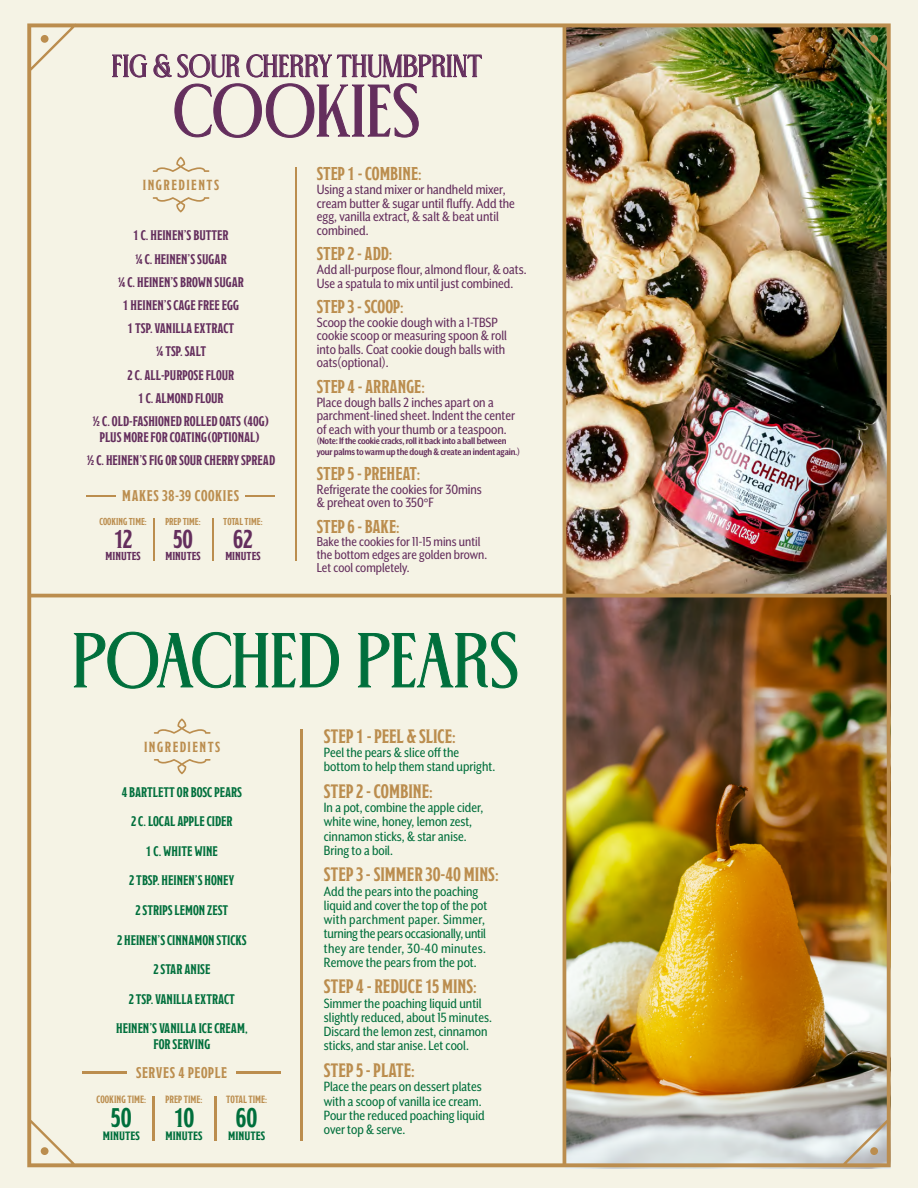
<style>
.page{position:relative;width:918px;height:1188px;background:#f5f3e5}
.page>*{position:absolute;margin:0;border:0;box-sizing:border-box;transform-origin:0 0}
.t1{font:53.4px "WT Pennifold";letter-spacing:-.025em;color:#006f3c}
.t2{font:51.15px "WT Pennifold";letter-spacing:-.015em;color:#642e5d}
.t3{font:700 27px "Modesto Condensed";color:#006f3c}
.t4{font:700 25.8px "Modesto Condensed";color:#642e5d}
.t5{font:21.75px "WT Pennifold";letter-spacing:-.015em;color:#642e5d}
.t6{font:700 19.5px "Modesto Condensed";color:#bb8d4e}
.t7{font:700 18.6px "Modesto Condensed";color:#bb8d4e}
.t8{font:15.45px/14.2px "Mr Eaves XL San Nar OT";color:#006f3c}
.t9{font:15.45px/13.6px "Mr Eaves XL San Nar OT";color:#642e5d}
.t10{font:700 15.45px "Modesto Condensed";letter-spacing:.04em;color:#bb8d4e}
.t11{font:15.15px "Modesto Condensed";color:#006f3c}
.t12{font:15px/13.2px "Mr Eaves XL San Nar OT";color:#642e5d}
.t13{font:700 14.7px "Modesto Condensed";letter-spacing:.1em;color:#bb8d4e}
.t14{font:14.4px "Modesto Condensed";color:#642e5d}
.t15{font:700 13.95px/23.2px "Modesto Condensed";color:#642e5d;text-align:center}
.t16{font:700 13.95px/29.5px "Modesto Condensed";color:#006f3c;text-align:center}
.t17{font:700 10.8px/10.5px "Mr Eaves XL San Nar OT";letter-spacing:-.02em;color:#642e5d}
.t18{font:10.5px "Modesto Condensed";color:#bb8d4e}
.t19{font:10.05px "Modesto Condensed";color:#bb8d4e}
</style>
<div class="page">
<img style="left:27px;top:23px;width:864px;height:1144px">
<div style="left:870px;top:35px;width:8px;height:8px;background:#bb8d4e;border-radius:50%"></div>
<div style="left:870px;top:1147px;width:8px;height:8px;background:#bb8d4e;border-radius:50%"></div>
<div style="left:41px;top:35px;width:8px;height:8px;background:#bb8d4e;border-radius:50%"></div>
<div style="left:41px;top:1147px;width:8px;height:8px;background:#bb8d4e;border-radius:50%"></div>
<svg style="left:153px;top:157px;width:56px;height:15px"></svg>
<svg style="left:153px;top:197px;width:56px;height:15px"></svg>
<hr style="left:295px;top:167px;width:2px;height:394px;background:#bb8d4e">
<svg style="left:111px;top:54px;width:36px;height:24px"></svg>
<svg style="left:154px;top:54px;width:328px;height:84px"></svg>
<hr style="left:153px;top:518px;width:2px;height:43px;background:#bb8d4e">
<hr style="left:212px;top:518px;width:2px;height:43px;background:#bb8d4e">
<hr style="left:86px;top:495px;width:29px;height:2px;background:#bb8d4e">
<hr style="left:246px;top:495px;width:29px;height:2px;background:#bb8d4e">
<hr style="left:30px;top:594px;width:859px;height:3px;background:#bb8d4e">
<svg style="left:154px;top:718px;width:57px;height:16px"></svg>
<svg style="left:154px;top:759px;width:57px;height:15px"></svg>
<h3 class="t5" style="left:112px;top:56px;width:372px">FIG &amp; SOUR CHERRY THUMBPRINT</h3>
<h2 class="t2" style="left:173px;top:89px;width:248px">COOKIES</h2>
<p class="t7" style="left:317px;top:165px;width:106px">STEP 1 - COMBINE:</p>
<p class="t9" style="left:317px;top:182px;width:200px">Using a stand mixer or handheld mixer, cream butter &amp; sugar until fluffy. Add the egg, vanilla extract, &amp; salt &amp; beat until combined.</p>
<p class="t7" style="left:317px;top:245px;width:77px">STEP 2 - ADD:</p>
<p class="t9" style="left:317px;top:262px;width:211px">Add all-purpose flour, almond flour, &amp; oats.<br>Use a spatula to mix until just combined.</p>
<p class="t7" style="left:317px;top:297px;width:88px">STEP 3 - SCOOP:</p>
<p class="t9" style="left:317px;top:315px;width:192px">Scoop the cookie dough with a 1-TBSP cookie scoop or measuring spoon &amp; roll into balls. Coat cookie dough balls with oats(optional).</p>
<p class="t7" style="left:317px;top:377px;width:110px">STEP 4 - ARRANGE:</p>
<p class="t9" style="left:317px;top:395px;width:200px">Place dough balls 2 inches apart on a parchment-lined sheet. Indent the center of each with your thumb or a teaspoon.</p>
<p class="t17" style="left:317px;top:436px;width:205px">(Note: If the cookie cracks, roll it back into a ball between your palms to warm up the dough &amp; create an indent again.)</p>
<p class="t7" style="left:317px;top:464px;width:105px">STEP 5 - PREHEAT:</p>
<p class="t9" style="left:317px;top:482px;width:167px">Refrigerate the cookies for 30mins &amp; preheat oven to 350°F</p>
<p class="t7" style="left:317px;top:517px;width:84px">STEP 6 - BAKE:</p>
<p class="t12" style="left:317px;top:535px;width:172px">Bake the cookies for 11-15 mins until the bottom edges are golden brown.<br>Let cool completely.</p>
<p class="t13" style="left:143px;top:178px;width:78px">INGREDIENTS</p>
<p class="t15" style="left:93px;top:224px;width:178px">1 C. HEINEN’S BUTTER<br>¼ C. HEINEN’S SUGAR<br>¼ C. HEINEN’S BROWN SUGAR<br>1 HEINEN’S CAGE FREE EGG<br>1 TSP. VANILLA EXTRACT<br>¼ TSP. SALT<br>2 C. ALL-PURPOSE FLOUR<br>1 C. ALMOND FLOUR<br>½ C. OLD-FASHIONED ROLLED OATS (40G)</p>
<p class="t15" style="left:87px;top:425px;width:190px">PLUS MORE FOR COATING(OPTIONAL)<br>½ C. HEINEN’S FIG OR SOUR CHERRY SPREAD</p>
<p class="t10" style="left:122px;top:488px;width:118px">MAKES 38-39 COOKIES</p>
<p class="t19" style="left:99px;top:517px;width:49px">COOKING TIME:</p>
<h3 class="t4" style="left:114px;top:526px;width:20px">12</h3>
<p class="t14" style="left:105px;top:548px;width:37px">minutes</p>
<p class="t19" style="left:223px;top:517px;width:41px">TOTAL TIME:</p>
<h3 class="t4" style="left:233px;top:526px;width:21px">62</h3>
<p class="t14" style="left:225px;top:548px;width:37px">minutes</p>
<p class="t19" style="left:165px;top:517px;width:37px">PREP TIME:</p>
<h3 class="t4" style="left:173px;top:526px;width:21px">50</h3>
<p class="t14" style="left:165px;top:548px;width:37px">minutes</p>
<h1 class="t1" style="left:72px;top:637px;width:448px">POACHED PEARS</h1>
<p class="t13" style="left:144px;top:740px;width:78px">INGREDIENTS</p>
<p class="t16" style="left:116px;top:777px;width:133px">4 BARTLETT OR BOSC PEARS<br>2 C. LOCAL APPLE CIDER<br>1 C. WHITE WINE<br>2 TBSP. HEINEN’S HONEY<br>2 STRIPS LEMON ZEST<br>2 HEINEN’S CINNAMON STICKS<br>2 STAR ANISE<br>2 TSP. VANILLA EXTRACT<br>HEINEN’S VANILLA ICE CREAM,</p>
<p class="t16" style="left:153px;top:1029px;width:58px">FOR SERVING</p>
<p class="t10" style="left:136px;top:1065px;width:93px">SERVES 4 PEOPLE</p>
<p class="t18" style="left:97px;top:1095px;width:51px">COOKING TIME:</p>
<h3 class="t3" style="left:111px;top:1104px;width:22px">50</h3>
<p class="t11" style="left:103px;top:1127px;width:38px">minutes</p>
<p class="t18" style="left:166px;top:1095px;width:38px">PREP TIME:</p>
<h3 class="t3" style="left:174px;top:1104px;width:22px">10</h3>
<p class="t11" style="left:166px;top:1127px;width:38px">minutes</p>
<p class="t18" style="left:226px;top:1095px;width:43px">TOTAL TIME:</p>
<h3 class="t3" style="left:236px;top:1104px;width:23px">60</h3>
<p class="t11" style="left:228px;top:1127px;width:38px">minutes</p>
<p class="t6" style="left:324px;top:726px;width:133px">STEP 1 - PEEL &amp; SLICE:</p>
<p class="t8" style="left:324px;top:745px;width:173px">Peel the pears &amp; slice off the bottom to help them stand upright.</p>
<p class="t6" style="left:324px;top:781px;width:110px">STEP 2 - COMBINE:</p>
<p class="t8" style="left:324px;top:800px;width:161px">In a pot, combine the apple cider, white wine, honey, lemon zest, cinnamon sticks, &amp; star anise.<br>Bring to a boil.</p>
<p class="t6" style="left:324px;top:865px;width:176px">STEP 3 - SIMMER 30-40 MINS:</p>
<p class="t8" style="left:324px;top:884px;width:165px">Add the pears into the poaching liquid and cover the top of the pot with parchment paper. Simmer, turning the pears occasionally,until they are tender, 30-40 minutes.<br>Remove the pears from the pot.</p>
<p class="t6" style="left:324px;top:977px;width:154px">STEP 4 - REDUCE 15 MINS:</p>
<p class="t8" style="left:324px;top:996px;width:170px">Simmer the poaching liquid until slightly reduced, about 15 minutes.<br>Discard the lemon zest, cinnamon sticks, and star anise. Let cool.</p>
<p class="t6" style="left:324px;top:1061px;width:92px">STEP 5 - PLATE:</p>
<p class="t8" style="left:324px;top:1079px;width:162px">Place the pears on dessert plates with a scoop of vanilla ice cream.<br>Pour the reduced poaching liquid over top &amp; serve.</p>
</div>
